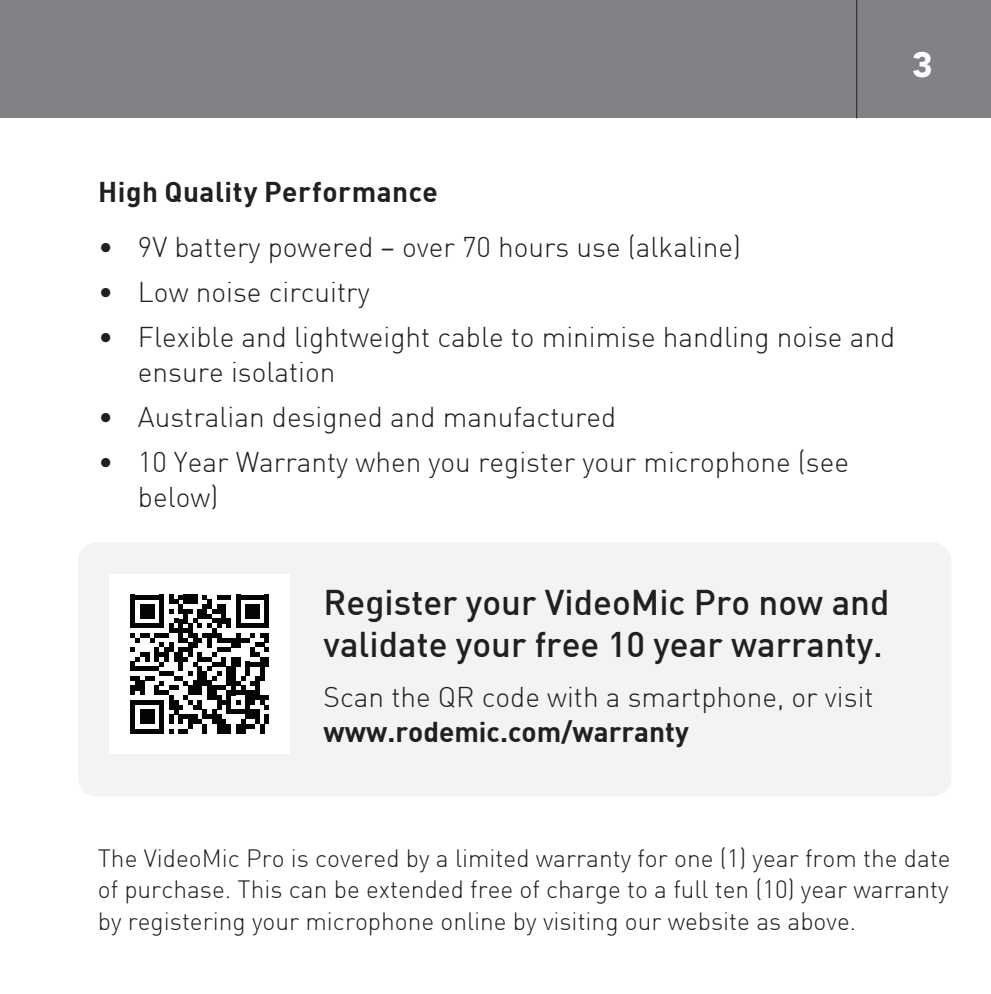
<style>
.page{position:relative;width:991px;height:994px;background:#fff}
.page>*{position:absolute;margin:0;border:0;box-sizing:border-box;transform-origin:0 0}
.t1{font:500 35px/42px "DIN";color:#231f20}
.t2{font:900 35px "Avenir";color:#fff}
.t3{font:300 28px/35px "DIN";color:#231f20}
.t4{font:700 28px "DIN";letter-spacing:.015em;color:#231f20}
.t5{font:300 24.5px/31.5px "DIN";color:#231f20;text-align:justify}
</style>
<div class="page">
<div style="left:0;top:0;width:990px;height:118px;background:#808285"></div>
<hr style="left:856px;top:0;width:1px;height:118px;background:#231f20">
<div style="left:78px;top:542px;width:873px;height:254px;background:#f2f3f4;border-radius:20px"></div>
<div style="left:109px;top:574px;width:180px;height:179px;background:#fff"></div>
<svg style="left:131px;top:594px;width:138px;height:139px"></svg>
<div style="left:264px;top:714px;width:5px;height:9px;background:#040503"></div>
<p class="t2" style="left:912px;top:44px;width:22px">3</p>
<p class="t4" style="left:98px;top:173px;width:341px">High Quality Performance</p>
<p class="t3" style="left:98px;top:229px;width:644px">• 9V battery powered – over 70 hours use (alkaline)</p>
<p class="t3" style="left:98px;top:274px;width:273px">• Low noise circuitry</p>
<p class="t3" style="left:138px;top:319px;width:758px;text-indent:-40px">• Flexible and lightweight cable to minimise handling noise and ensure isolation</p>
<p class="t3" style="left:98px;top:399px;width:519px">• Australian designed and manufactured</p>
<p class="t3" style="left:138px;top:444px;width:712px;text-indent:-40px">• 10 Year Warranty when you register your microphone (see below)</p>
<p class="t1" style="left:323px;top:580px;width:567px">Register your VideoMic Pro now and validate your free 10 year warranty.</p>
<p class="t3" style="left:323px;top:679px;width:551px">Scan the QR code with a smartphone, or visit</p>
<p class="t4" style="left:323px;top:713px;width:367px">www.rodemic.com/warranty</p>
<p class="t5" style="left:98px;top:841px;width:854px">The VideoMic Pro is covered by a limited warranty for one (1) year from the date of purchase. This can be extended free of charge to a full ten (10) year warranty by registering your microphone online by visiting our website as above.</p>
</div>
